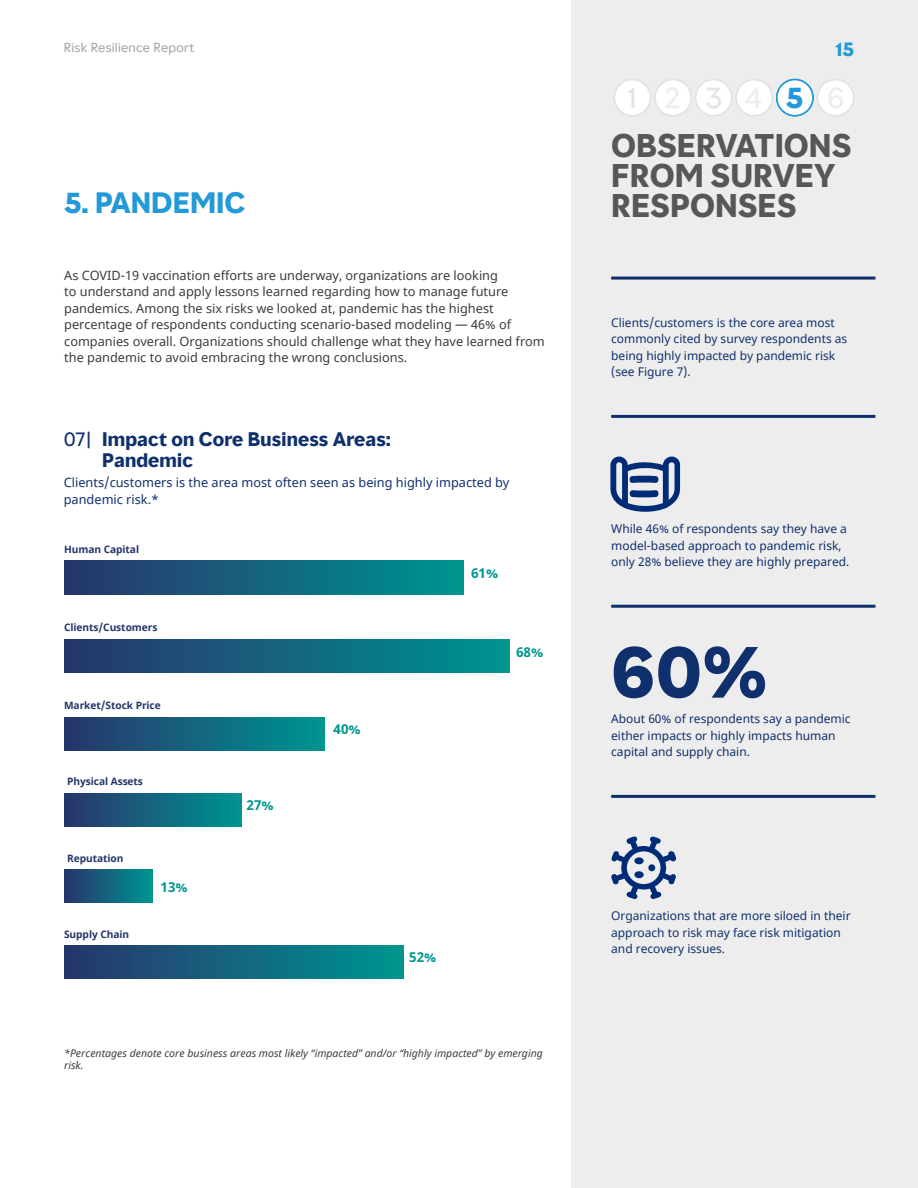
<style>
.page{position:relative;width:918px;height:1188px;background:#fff}
.page>*{position:absolute;margin:0;border:0;box-sizing:border-box;transform-origin:0 0}
.Stats__50_53__DBlue{font:700 67.5px "MMC Display";color:#0f306d}
.Sidebar_Headline__20{font:700 30px/30px "MMC Display";color:#575756}
.Body_Headline__20_20{font:700 27px "MMC Display";color:#239ad7}
.t1{font:27px "MMC Display";color:#e3e3e3}
.Figures_Title__12_14{font:700 18px/21px "MMC Display";letter-spacing:.01em;color:#0f306d}
.t2{font:700 18px "MMC Display";color:#239ad7}
.t3{font:700 13.5px "Noto Sans";color:#01968f}
.Body__8_5_11{font:12.75px/16.5px "Noto Sans";color:#3c3c3b}
.Figures_Description{font:12.75px/16.5px "Noto Sans";color:#0f306d}
.Stats_Body__9_12__DB{font:12px/16.5px "Noto Sans";color:#0f306d}
.t4{font:12px "MMC Display";letter-spacing:.02em;color:#a8a8a7}
.Source__7_8{font:italic 10.5px/12px "Noto Sans";color:#3c3c3b}
.t5{font:700 10.2px "Noto Sans";letter-spacing:-.005em;color:#23366a}
.s1{font-weight:400}
</style>
<div class="page">
<div style="left:571px;top:0;width:347px;height:1188px;background:#ededed"></div>
<div style="left:64px;top:561px;width:400px;height:33px;background:linear-gradient(to right,#28346b,#009591)"></div>
<div style="left:64px;top:639px;width:445px;height:34px;background:linear-gradient(to right,#29346b,#009591)"></div>
<div style="left:64px;top:717px;width:260px;height:34px;background:linear-gradient(to right,#29346b,#009491)"></div>
<div style="left:64px;top:793px;width:178px;height:34px;background:linear-gradient(to right,#29346b,#009491)"></div>
<div style="left:64px;top:945px;width:339px;height:34px;background:linear-gradient(to right,#29346b,#009591)"></div>
<div style="left:64px;top:869px;width:88px;height:34px;background:linear-gradient(to right,#29346b,#009390)"></div>
<hr style="left:611px;top:605px;width:264px;height:3px;background:#0f306d">
<hr style="left:611px;top:277px;width:264px;height:3px;background:#0f306d">
<hr style="left:611px;top:795px;width:264px;height:3px;background:#0f306d">
<hr style="left:611px;top:415px;width:264px;height:3px;background:#0f306d">
<div style="left:614px;top:80px;width:36px;height:36px;background:#fff;border-radius:50%"></div>
<div style="left:614px;top:79px;width:37px;height:38px;border:2px solid #e3e3e3;border-radius:50%"></div>
<div style="left:696px;top:80px;width:36px;height:36px;background:#fff;border-radius:50%"></div>
<div style="left:695px;top:79px;width:38px;height:38px;border:2px solid #e3e3e3;border-radius:50%"></div>
<div style="left:777px;top:80px;width:36px;height:36px;background:#fff;border-radius:50%"></div>
<div style="left:776px;top:79px;width:38px;height:38px;border:2px solid #239ad7;border-radius:50%"></div>
<div style="left:655px;top:80px;width:36px;height:36px;background:#fff;border-radius:50%"></div>
<div style="left:654px;top:79px;width:38px;height:38px;border:2px solid #e3e3e3;border-radius:50%"></div>
<div style="left:736px;top:80px;width:36px;height:36px;background:#fff;border-radius:50%"></div>
<div style="left:735px;top:79px;width:38px;height:38px;border:2px solid #e3e3e3;border-radius:50%"></div>
<div style="left:817px;top:80px;width:37px;height:36px;background:#fff;border-radius:50%"></div>
<div style="left:817px;top:79px;width:37px;height:38px;border:2px solid #e3e3e3;border-radius:50%"></div>
<svg style="left:610px;top:457px;width:70px;height:55px"></svg>
<svg style="left:611px;top:837px;width:65px;height:62px"></svg>
<div style="left:634px;top:871px;width:10px;height:7px;background:#002c77;border-radius:50%"></div>
<div style="left:648px;top:864px;width:7px;height:7px;background:#002c77;border-radius:50%"></div>
<div style="left:634px;top:857px;width:10px;height:7px;background:#002c77;border-radius:50%"></div>
<p class="t4" style="left:64px;top:39px;width:132px">Risk Resilience Report</p>
<h3 class="t2" style="left:835px;top:38px;width:21px">15</h3>
<h3 class="Body_Headline__20_20" style="left:64px;top:185px;width:182px">5. PANDEMIC</h3>
<p class="Body__8_5_11" style="left:64px;top:267px;width:482px">As COVID-19 vaccination efforts are underway, organizations are looking<br>to understand and apply lessons learned regarding how to manage future pandemics. Among the six risks we looked at, pandemic has the highest percentage of respondents conducting scenario-based modeling — 46% of companies overall. Organizations should challenge what they have learned from the pandemic to avoid embracing the wrong conclusions.</p>
<p class="Figures_Title__12_14" style="left:102px;top:429px;width:291px;text-indent:-38px"><span class="s1">07|</span> Impact on Core Business Areas:<br>Pandemic</p>
<p class="Figures_Description" style="left:64px;top:475px;width:447px">Clients/customers is the area most often seen as being highly impacted by pandemic risk.*</p>
<p class="t5" style="left:64px;top:542px;width:77px">Human Capital</p>
<p class="t5" style="left:64px;top:620px;width:95px">Clients/Customers</p>
<p class="t5" style="left:64px;top:698px;width:98px">Market/Stock Price</p>
<p class="t5" style="left:67px;top:774px;width:77px">Physical Assets</p>
<p class="t5" style="left:67px;top:851px;width:58px">Reputation</p>
<p class="t5" style="left:64px;top:927px;width:67px">Supply Chain</p>
<p class="t3" style="left:161px;top:878px;width:29px">13%</p>
<p class="t3" style="left:247px;top:796px;width:29px">27%</p>
<p class="t3" style="left:334px;top:720px;width:29px">40%</p>
<p class="t3" style="left:471px;top:563px;width:29px">61%</p>
<p class="t3" style="left:516px;top:643px;width:29px">68%</p>
<p class="t3" style="left:409px;top:948px;width:29px">52%</p>
<p class="Source__7_8" style="left:64px;top:1047px;width:480px">*Percentages denote core business areas most likely “impacted” and/or “highly impacted” by emerging risk.</p>
<p class="t1" style="left:627px;top:80px;width:11px">1</p>
<p class="t1" style="left:706px;top:80px;width:18px">3</p>
<p class="Body_Headline__20_20" style="left:786px;top:80px;width:19px">5</p>
<p class="Sidebar_Headline__20" style="left:611px;top:131px;width:242px">OBSERVATIONS<br>FROM SURVEY<br>RESPONSES</p>
<p class="Stats_Body__9_12__DB" style="left:611px;top:315px;width:238px">Clients/customers is the core area most commonly cited by survey respondents as being highly impacted by pandemic risk (see Figure 7).</p>
<p class="Stats_Body__9_12__DB" style="left:611px;top:521px;width:240px">While 46% of respondents say they have a model-based approach to pandemic risk, only 28% believe they are highly prepared.</p>
<p class="Stats__50_53__DBlue" style="left:611px;top:628px;width:157px">60%</p>
<p class="Stats_Body__9_12__DB" style="left:611px;top:711px;width:241px">About 60% of respondents say a pandemic either impacts or highly impacts human capital and supply chain.</p>
<p class="Stats_Body__9_12__DB" style="left:611px;top:908px;width:241px">Organizations that are more siloed in their approach to risk may face risk mitigation and recovery issues.</p>
</div>
